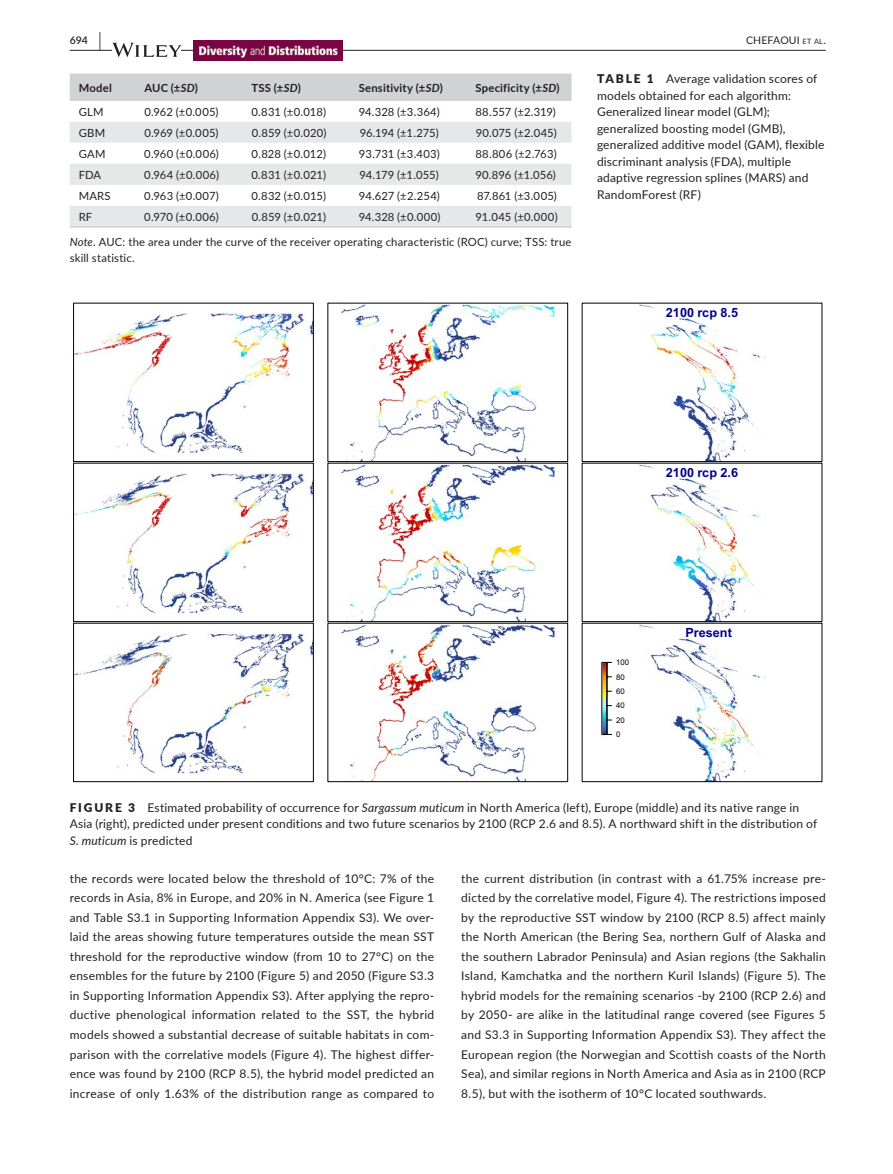
<style>
.page{position:relative;width:893px;height:1174px;background:#fff}
.page>*{position:absolute;margin:0;border:0;box-sizing:border-box;transform-origin:0 0}
.t1{font:700 12.6px "Arial";color:#00008b}
.t2{font:12px/19.5px "Lato";letter-spacing:.015em;color:#231f20;text-align:justify}
.t3{font:11.25px/15.8px "Lato";letter-spacing:.015em;color:#231f20}
.t4{font:700 11.25px "Lato";letter-spacing:.015em;color:#231f20}
.t5{font:10.5px "Lato";letter-spacing:.015em;color:#231f20}
.t6{font:600 10.5px "Lato";color:#231f20}
.t7{font:7.8px "Arial";color:#000}
.s1{font-size:19.5px}
.s2{font-size:7.35px}
.s3{font-style:italic}
.s4{font-weight:900}
</style>
<div class="page">
<hr style="left:70px;top:50px;width:756px;height:1px;background:#231f20">
<svg style="left:112px;top:43px;width:69px;height:14px"></svg>
<img style="left:193px;top:40px;width:149px;height:21px">
<div style="left:70px;top:73px;width:501px;height:28px;background:#d1d2d4"></div>
<svg style="left:70px;top:122px;width:501px;height:104px;fill:#e6e7e9"></svg>
<hr style="left:70px;top:226px;width:65px;height:2px;background:#d1d2d4">
<hr style="left:135px;top:226px;width:108px;height:2px;background:#d1d2d4">
<hr style="left:243px;top:226px;width:107px;height:2px;background:#d1d2d4">
<hr style="left:350px;top:226px;width:116px;height:2px;background:#d1d2d4">
<hr style="left:466px;top:226px;width:105px;height:2px;background:#d1d2d4">
<svg style="left:73px;top:303px;width:749px;height:159px"></svg>
<svg style="left:73px;top:462px;width:750px;height:160px"></svg>
<svg style="left:73px;top:622px;width:749px;height:160px"></svg>
<div style="left:601px;top:662px;width:6px;height:73px;border:1px solid #000"></div>
<p class="t6" style="left:70px;top:33px;width:33px">694 <span class="s1">|</span></p>
<p class="t5" style="left:746px;top:33px;width:81px">CHEFAOUI <span class="s2">et al</span>.</p>
<p class="t4" style="left:79px;top:79px;width:35px">Model</p>
<p class="t4" style="left:144px;top:79px;width:55px">AUC (±<span class="s3">SD</span>)</p>
<p class="t4" style="left:252px;top:79px;width:51px">TSS (±<span class="s3">SD</span>)</p>
<p class="t4" style="left:359px;top:79px;width:86px">Sensitivity (±<span class="s3">SD</span>)</p>
<p class="t4" style="left:475px;top:79px;width:86px">Specificity (±<span class="s3">SD</span>)</p>
<p class="t3" style="left:79px;top:103px;width:26px">GLM</p>
<p class="t3" style="left:144px;top:103px;width:76px">0.962 (±0.005)</p>
<p class="t3" style="left:252px;top:103px;width:76px">0.831 (±0.018)</p>
<p class="t3" style="left:359px;top:103px;width:83px">94.328 (±3.364)</p>
<p class="t3" style="left:475px;top:103px;width:82px">88.557 (±2.319)</p>
<p class="t3" style="left:79px;top:124px;width:28px">GBM</p>
<p class="t3" style="left:144px;top:124px;width:76px">0.969 (±0.005)</p>
<p class="t3" style="left:252px;top:124px;width:76px">0.859 (±0.020)</p>
<p class="t3" style="left:360px;top:124px;width:81px">96.194 (±1.275)</p>
<p class="t3" style="left:476px;top:124px;width:83px">90.075 (±2.045)</p>
<p class="t3" style="left:79px;top:145px;width:28px">GAM</p>
<p class="t3" style="left:144px;top:145px;width:76px">0.960 (±0.006)</p>
<p class="t3" style="left:252px;top:145px;width:76px">0.828 (±0.012)</p>
<p class="t3" style="left:359px;top:145px;width:82px">93.731 (±3.403)</p>
<p class="t3" style="left:475px;top:145px;width:83px">88.806 (±2.763)</p>
<p class="t3" style="left:79px;top:166px;width:24px">FDA</p>
<p class="t3" style="left:144px;top:166px;width:76px">0.964 (±0.006)</p>
<p class="t3" style="left:252px;top:166px;width:76px">0.831 (±0.021)</p>
<p class="t3" style="left:359px;top:166px;width:81px">94.179 (±1.055)</p>
<p class="t3" style="left:475px;top:166px;width:82px">90.896 (±1.056)</p>
<p class="t3" style="left:79px;top:187px;width:33px">MARS</p>
<p class="t3" style="left:144px;top:187px;width:76px">0.963 (±0.007)</p>
<p class="t3" style="left:252px;top:187px;width:76px">0.832 (±0.015)</p>
<p class="t3" style="left:359px;top:187px;width:82px">94.627 (±2.254)</p>
<p class="t3" style="left:477px;top:187px;width:81px">87.861 (±3.005)</p>
<p class="t3" style="left:79px;top:208px;width:15px">RF</p>
<p class="t3" style="left:144px;top:208px;width:76px">0.970 (±0.006)</p>
<p class="t3" style="left:252px;top:208px;width:76px">0.859 (±0.021)</p>
<p class="t3" style="left:359px;top:208px;width:83px">94.328 (±0.000)</p>
<p class="t3" style="left:475px;top:208px;width:84px">91.045 (±0.000)</p>
<p class="t3" style="left:70px;top:233px;width:503px"><span class="s3">Note</span>. AUC: the area under the curve of the receiver operating characteristic (ROC) curve; TSS: true skill statistic.</p>
<p class="t2" style="left:597px;top:70px;width:229px;line-height:16.5px;text-align:left"><span class="s4">TABLE 1</span> Average validation scores of models obtained for each algorithm:<br>Generalized linear model (GLM); generalized boosting model (GMB), generalized additive model (GAM), flexible discriminant analysis (FDA), multiple adaptive regression splines (MARS) and RandomForest (RF)</p>
<p class="t1" style="left:666px;top:304px;width:74px">2100 rcp 8.5</p>
<p class="t1" style="left:666px;top:464px;width:74px">2100 rcp 2.6</p>
<p class="t7" style="left:616px;top:657px;width:14px">100</p>
<p class="t7" style="left:616px;top:672px;width:10px">80</p>
<p class="t7" style="left:616px;top:686px;width:10px">60</p>
<p class="t7" style="left:616px;top:700px;width:10px">40</p>
<p class="t7" style="left:616px;top:715px;width:10px">20</p>
<p class="t7" style="left:616px;top:729px;width:6px">0</p>
<p class="t1" style="left:685px;top:624px;width:48px">Present</p>
<p class="t2" style="left:70px;top:798px;width:749px;line-height:16.5px;text-align:left"><span class="s4">FIGURE 3</span> Estimated probability of occurrence for <span class="s3">Sargassum muticum</span> in North America (left), Europe (middle) and its native range in<br>Asia (right), predicted under present conditions and two future scenarios by 2100 (RCP 2.6 and 8.5). A northward shift in the distribution of<br><span class="s3">S. muticum</span> is predicted</p>
<p class="t2" style="left:70px;top:868px;width:366px">the records were located below the threshold of 10°C: 7% of the records in Asia, 8% in Europe, and 20% in N. America (see Figure 1 and Table S3.1 in Supporting Information Appendix S3). We over&shy;laid the areas showing future temperatures outside the mean SST threshold for the reproductive window (from 10 to 27°C) on the ensembles for the future by 2100 (Figure 5) and 2050 (Figure S3.3 in Supporting Information Appendix S3). After applying the repro&shy;ductive phenological information related to the SST, the hybrid models showed a substantial decrease of suitable habitats in com&shy;parison with the correlative models (Figure 4). The highest differ&shy;ence was found by 2100 (RCP 8.5), the hybrid model predicted an increase of only 1.63% of the distribution range as compared to</p>
<p class="t2" style="left:461px;top:868px;width:366px">the current distribution (in contrast with a 61.75% increase pre&shy;dicted by the correlative model, Figure 4). The restrictions imposed by the reproductive SST window by 2100 (RCP 8.5) affect mainly the North American (the Bering Sea, northern Gulf of Alaska and the southern Labrador Peninsula) and Asian regions (the Sakhalin Island, Kamchatka and the northern Kuril Islands) (Figure 5). The hybrid models for the remaining scenarios ‐by 2100 (RCP 2.6) and by 2050‐ are alike in the latitudinal range covered (see Figures 5 and S3.3 in Supporting Information Appendix S3). They affect the European region (the Norwegian and Scottish coasts of the North Sea), and similar regions in North America and Asia as in 2100 (RCP 8.5), but with the isotherm of 10°C located southwards.</p>
</div>
